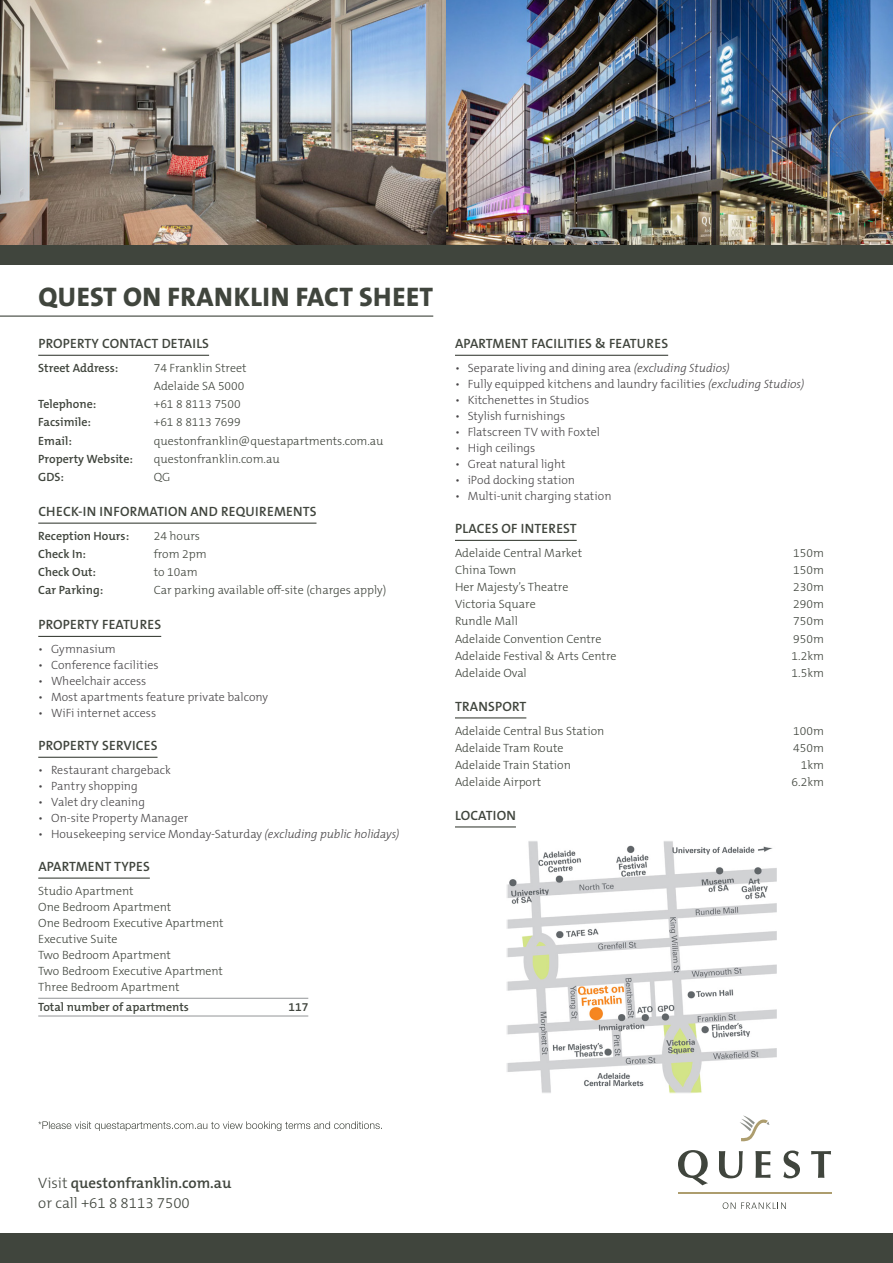
<style>
.page{position:relative;width:893px;height:1263px;background:#fff}
.page>*{position:absolute;margin:0;border:0;box-sizing:border-box;transform-origin:0 0}
.t1{font:800 27px "The Mix B W8";letter-spacing:.015em;color:#40453d}
.t2{font:600 15px "The Mix B W6";color:#40453d}
.t3{font:300 15px "The Mix B W3";color:#40453d}
.t4{font:600 13.5px "The Mix B W6";letter-spacing:.015em;color:#40453d}
.t5{font:300 12px/16px "The Mix B W3";color:#40453d}
.t6{font:300 12px "The Mix B W3";color:#484648}
.t7{font:600 12px/18.1px "The Mix B W6";color:#40453d}
.s1{font-family:"The Mix Os F"}
.s2{font-family:"The Mix Os F";font-style:italic}
.s3{font-family:"The Mix B W3";font-weight:300}
</style>
<div class="page">
<svg style="left:38px;top:1121px;width:344px;height:10px"></svg>
<img style="left:0;top:0;width:893px;height:245px">
<hr style="left:0;top:316px;width:433px;height:1px;background:#40453d">
<hr style="left:455px;top:355px;width:213px;height:1px;background:#40453d">
<hr style="left:455px;top:540px;width:122px;height:1px;background:#40453d">
<hr style="left:455px;top:717px;width:71px;height:1px;background:#40453d">
<hr style="left:455px;top:826px;width:61px;height:1px;background:#40453d">
<img style="left:508px;top:842px;width:268px;height:250px">
<div style="left:506px;top:840px;width:272px;height:254px;border:1px solid #fff"></div>
<hr style="left:38px;top:355px;width:171px;height:1px;background:#40453d">
<hr style="left:38px;top:523px;width:278px;height:1px;background:#40453d">
<hr style="left:38px;top:636px;width:123px;height:1px;background:#40453d">
<hr style="left:38px;top:757px;width:120px;height:1px;background:#40453d">
<hr style="left:38px;top:877px;width:112px;height:2px;background:#40453d">
<hr style="left:38px;top:998px;width:270px;height:1px;background:#939598">
<hr style="left:38px;top:1016px;width:270px;height:1px;background:#939598">
<div style="left:0;top:245px;width:893px;height:20px;background:#40453d"></div>
<div style="left:0;top:1233px;width:893px;height:30px;background:#40453d"></div>
<svg style="left:740px;top:1115px;width:29px;height:27px"></svg>
<svg style="left:678px;top:1150px;width:30px;height:35px"></svg>
<svg style="left:719px;top:1151px;width:24px;height:27px"></svg>
<svg style="left:755px;top:1151px;width:15px;height:27px"></svg>
<svg style="left:783px;top:1150px;width:17px;height:28px"></svg>
<svg style="left:811px;top:1151px;width:20px;height:27px"></svg>
<hr style="left:678px;top:1192px;width:153px;height:1px;background:#ad9d6e">
<svg style="left:723px;top:1202px;width:63px;height:7px"></svg>
<h1 class="t1" style="left:38px;top:280px;width:396px">QUEST ON FRANKLIN FACT SHEET</h1>
<p class="t4" style="left:38px;top:335px;width:172px">PROPERTY CONTACT DETAILS</p>
<p class="t7" style="left:38px;top:359px;width:82px">Street Address:</p>
<p class="t5" style="left:154px;top:359px;width:94px;line-height:18.1px">74 Franklin Street<br>Adelaide SA 5000</p>
<p class="t7" style="left:38px;top:395px;width:60px">Telephone:</p>
<p class="t5" style="left:154px;top:396px;width:89px">+61 8 8113 7500</p>
<p class="t7" style="left:38px;top:413px;width:54px">Facsimile:</p>
<p class="t5" style="left:154px;top:414px;width:89px">+61 8 8113 7699</p>
<p class="t7" style="left:38px;top:432px;width:35px">Email:</p>
<p class="t5" style="left:154px;top:433px;width:231px">questonfranklin@questapartments.com.au</p>
<p class="t7" style="left:38px;top:450px;width:96px">Property Website:</p>
<p class="t5" style="left:154px;top:451px;width:127px">questonfranklin.com.au</p>
<p class="t7" style="left:38px;top:468px;width:27px">GDS:</p>
<p class="t5" style="left:154px;top:469px;width:18px">QG</p>
<p class="t4" style="left:38px;top:503px;width:280px">CHECK-IN INFORMATION AND REQUIREMENTS</p>
<p class="t7" style="left:38px;top:527px;width:92px">Reception Hours:<br>Check In:<br>Check Out:<br>Car Parking:</p>
<p class="t5" style="left:154px;top:526px;width:234px;line-height:18.3px">24 hours<br>from 2pm<br>to 10am<br>Car parking available off-site (charges apply)</p>
<p class="t4" style="left:38px;top:616px;width:124px">PROPERTY FEATURES</p>
<p class="t6" style="left:38px;top:641px;width:79px"><span class="s1">•</span> Gymnasium</p>
<p class="t6" style="left:38px;top:657px;width:122px"><span class="s1">•</span> Conference facilities</p>
<p class="t6" style="left:38px;top:673px;width:110px"><span class="s1">•</span> Wheelchair access</p>
<p class="t6" style="left:38px;top:689px;width:231px"><span class="s1">•</span> Most apartments feature private balcony</p>
<p class="t6" style="left:38px;top:705px;width:119px"><span class="s1">•</span> WiFi internet access</p>
<p class="t4" style="left:38px;top:737px;width:121px">PROPERTY SERVICES</p>
<p class="t6" style="left:38px;top:762px;width:134px"><span class="s1">•</span> Restaurant chargeback</p>
<p class="t6" style="left:38px;top:778px;width:101px"><span class="s1">•</span> Pantry shopping</p>
<p class="t6" style="left:38px;top:794px;width:108px"><span class="s1">•</span> Valet dry cleaning</p>
<p class="t6" style="left:38px;top:810px;width:151px"><span class="s1">•</span> On-site Property Manager</p>
<p class="t6" style="left:38px;top:826px;width:363px"><span class="s1">•</span> Housekeeping service Monday-Saturday <span class="s2">(excluding public holidays)</span></p>
<p class="t4" style="left:38px;top:858px;width:113px">APARTMENT TYPES</p>
<p class="t5" style="left:38px;top:883px;width:187px">Studio Apartment<br>One Bedroom Apartment<br>One Bedroom Executive Apartment<br>Executive Suite<br>Two Bedroom Apartment<br>Two Bedroom Executive Apartment<br>Three Bedroom Apartment</p>
<p class="t7" style="left:38px;top:998px;width:152px">Total number of apartments</p>
<p class="t7" style="left:288px;top:998px;width:21px">117</p>
<p class="t4" style="left:455px;top:335px;width:215px">APARTMENT FACILITIES &amp; FEATURES</p>
<p class="t6" style="left:455px;top:360px;width:276px"><span class="s1">•</span> Separate living and dining area <span class="s2">(excluding Studios)</span></p>
<p class="t6" style="left:455px;top:376px;width:351px"><span class="s1">•</span> Fully equipped kitchens and laundry facilities <span class="s2">(excluding Studios)</span></p>
<p class="t6" style="left:455px;top:392px;width:136px"><span class="s1">•</span> Kitchenettes in Studios</p>
<p class="t6" style="left:455px;top:408px;width:112px"><span class="s1">•</span> Stylish furnishings</p>
<p class="t6" style="left:455px;top:424px;width:146px"><span class="s1">•</span> Flatscreen TV with Foxtel</p>
<p class="t6" style="left:455px;top:440px;width:82px"><span class="s1">•</span> High ceilings</p>
<p class="t6" style="left:455px;top:456px;width:112px"><span class="s1">•</span> Great natural light</p>
<p class="t6" style="left:455px;top:473px;width:121px"><span class="s1">•</span> iPod docking station</p>
<p class="t6" style="left:455px;top:489px;width:158px"><span class="s1">•</span> Multi-unit charging station</p>
<p class="t4" style="left:455px;top:520px;width:123px">PLACES OF INTEREST</p>
<p class="t5" style="left:455px;top:545px;width:129px">Adelaide Central Market</p>
<p class="t5" style="left:793px;top:545px;width:32px">150m</p>
<p class="t5" style="left:455px;top:562px;width:63px">China Town</p>
<p class="t5" style="left:793px;top:562px;width:32px">150m</p>
<p class="t5" style="left:455px;top:579px;width:115px">Her Majesty’s Theatre</p>
<p class="t5" style="left:793px;top:579px;width:32px">230m</p>
<p class="t5" style="left:455px;top:596px;width:82px">Victoria Square</p>
<p class="t5" style="left:793px;top:596px;width:32px">290m</p>
<p class="t5" style="left:455px;top:613px;width:64px">Rundle Mall</p>
<p class="t5" style="left:793px;top:613px;width:32px">750m</p>
<p class="t5" style="left:455px;top:630px;width:148px">Adelaide Convention Centre</p>
<p class="t5" style="left:793px;top:630px;width:32px">950m</p>
<p class="t5" style="left:455px;top:648px;width:163px">Adelaide Festival &amp; Arts Centre</p>
<p class="t5" style="left:792px;top:648px;width:34px">1.2km</p>
<p class="t5" style="left:455px;top:665px;width:73px">Adelaide Oval</p>
<p class="t5" style="left:792px;top:665px;width:34px">1.5km</p>
<p class="t4" style="left:455px;top:698px;width:73px">TRANSPORT</p>
<p class="t5" style="left:455px;top:722px;width:151px">Adelaide Central Bus Station</p>
<p class="t5" style="left:793px;top:722px;width:32px">100m</p>
<p class="t5" style="left:455px;top:740px;width:110px">Adelaide Tram Route</p>
<p class="t5" style="left:793px;top:740px;width:32px">450m</p>
<p class="t5" style="left:455px;top:757px;width:117px">Adelaide Train Station</p>
<p class="t5" style="left:801px;top:757px;width:25px">1km</p>
<p class="t5" style="left:455px;top:774px;width:88px">Adelaide Airport</p>
<p class="t5" style="left:792px;top:774px;width:34px">6.2km</p>
<p class="t4" style="left:455px;top:807px;width:62px">LOCATION</p>
<p class="t2" style="left:38px;top:1173px;width:195px"><span class="s3">Visit</span> questonfranklin.com.au</p>
<p class="t3" style="left:38px;top:1193px;width:153px">or call +61 8 8113 7500</p>
</div>
